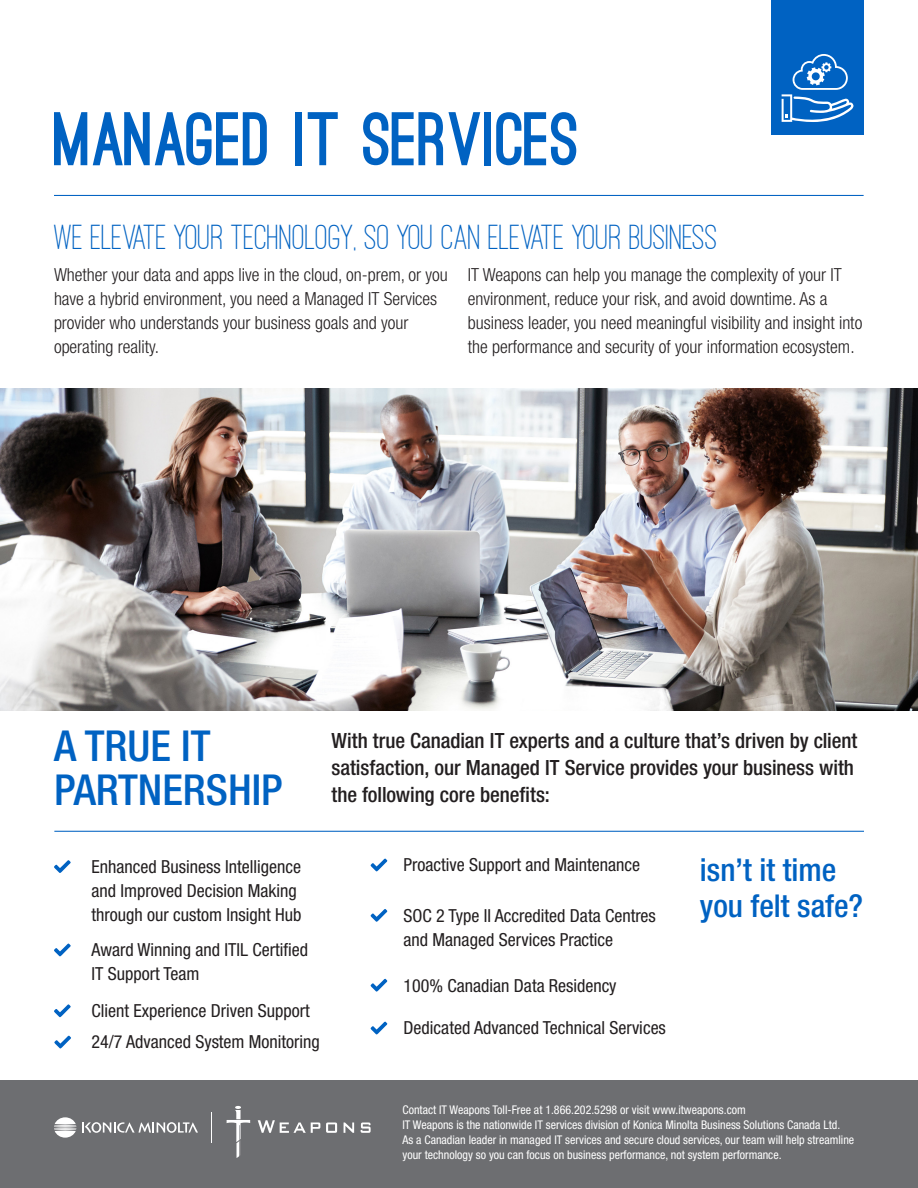
<style>
.page{position:relative;width:918px;height:1188px;background:#fff}
.page>*{position:absolute;margin:0;border:0;box-sizing:border-box;transform-origin:0 0}
.t1{font:900 72px "Ostrich Sans";color:#0062c2}
.t2{font:500 condensed 42.75px/44.4px "Helvetica Neue LT Std";color:#0062c2}
.t3{font:500 36px "Ostrich Sans";color:#0062c2}
.t4{font:500 condensed 31.5px/36px "Helvetica Neue LT Std";color:#0062c2}
.t5{font:500 condensed 21px/27px "Helvetica Neue LT Std";letter-spacing:-.005em;color:#231f20}
.t6{font:300 condensed 18px/24px "Helvetica Neue LT Std";color:#231f20}
.t7{font:condensed 18px/24px "Helvetica Neue LT Std";color:#231f20}
.t8{font:condensed 12px/15px "Helvetica Neue LT Std";color:#fff}
</style>
<div class="page">
<hr style="left:54px;top:195px;width:810px;height:1px;background:#0062c2">
<div style="left:771px;top:0;width:93px;height:135px;background:#0062c2"></div>
<svg style="left:782px;top:54px;width:71px;height:68px"></svg>
<svg style="left:370px;top:858px;width:18px;height:14px"></svg>
<svg style="left:54px;top:860px;width:17px;height:13px"></svg>
<svg style="left:370px;top:909px;width:18px;height:13px"></svg>
<svg style="left:54px;top:943px;width:17px;height:14px"></svg>
<svg style="left:370px;top:978px;width:18px;height:14px"></svg>
<svg style="left:54px;top:1004px;width:17px;height:14px"></svg>
<svg style="left:370px;top:1021px;width:18px;height:14px"></svg>
<svg style="left:54px;top:1035px;width:17px;height:14px"></svg>
<hr style="left:54px;top:831px;width:810px;height:1px;background:#0062c2">
<img style="left:0;top:388px;width:918px;height:323px">
<div style="left:0;top:1080px;width:918px;height:108px;background:#6d6e71"></div>
<svg style="left:227px;top:1106px;width:23px;height:52px"></svg>
<svg style="left:258px;top:1120px;width:62px;height:13px"></svg>
<svg style="left:326px;top:1123px;width:11px;height:10px"></svg>
<svg style="left:344px;top:1123px;width:10px;height:10px"></svg>
<svg style="left:361px;top:1123px;width:10px;height:10px"></svg>
<hr style="left:212px;top:1112px;width:1px;height:31px;background:#fff">
<svg style="left:54px;top:1117px;width:22px;height:21px"></svg>
<svg style="left:82px;top:1122px;width:116px;height:11px"></svg>
<p class="t1" style="left:54px;top:112px;width:527px">MANAGED IT SERVICES</p>
<p class="t3" style="left:54px;top:220px;width:665px">WE ELEVATE YOUR TECHNOLOGY, SO YOU CAN ELEVATE YOUR BUSINESS</p>
<p class="t6" style="left:54px;top:263px;width:395px">Whether your data and apps live in the cloud, on-prem, or you have a hybrid environment, you need a Managed IT Services provider who understands your business goals and your operating reality.</p>
<p class="t6" style="left:468px;top:263px;width:396px">IT Weapons can help you manage the complexity of your IT environment, reduce your risk, and avoid downtime. As a business leader, you need meaningful visibility and insight into the performance and security of your information ecosystem.</p>
<p class="t2" style="left:54px;top:723px;width:230px">A TRUE IT<br>PARTNERSHIP</p>
<p class="t5" style="left:332px;top:727px;width:527px">With true Canadian IT experts and a culture that’s driven by client satisfaction, our Managed IT Service provides your business with the following core benefits:</p>
<p class="t7" style="left:92px;top:855px;width:211px">Enhanced Business Intelligence and Improved Decision Making through our custom Insight Hub</p>
<p class="t7" style="left:404px;top:853px;width:238px">Proactive Support and Maintenance</p>
<p class="t7" style="left:92px;top:938px;width:218px">Award Winning and ITIL Certified<br>IT Support Team</p>
<p class="t7" style="left:404px;top:903px;width:254px">SOC 2 Type II Accredited Data Centres and Managed Services Practice</p>
<p class="t7" style="left:404px;top:973px;width:214px">100% Canadian Data Residency</p>
<p class="t7" style="left:92px;top:999px;width:220px">Client Experience Driven Support</p>
<p class="t7" style="left:92px;top:1030px;width:230px">24/7 Advanced System Monitoring</p>
<p class="t7" style="left:404px;top:1016px;width:264px">Dedicated Advanced Technical Services</p>
<p class="t4" style="left:700px;top:851px;width:165px">isn’t it time you felt safe?</p>
<p class="t8" style="left:403px;top:1102px;width:453px">Contact IT Weapons Toll-Free at 1.866.202.5298 or visit www.itweapons.com<br>IT Weapons is the nationwide IT services division of Konica Minolta Business Solutions Canada Ltd.<br>As a Canadian leader in managed IT services and secure cloud services, our team will help streamline your technology so you can focus on business performance, not system performance.</p>
</div>
